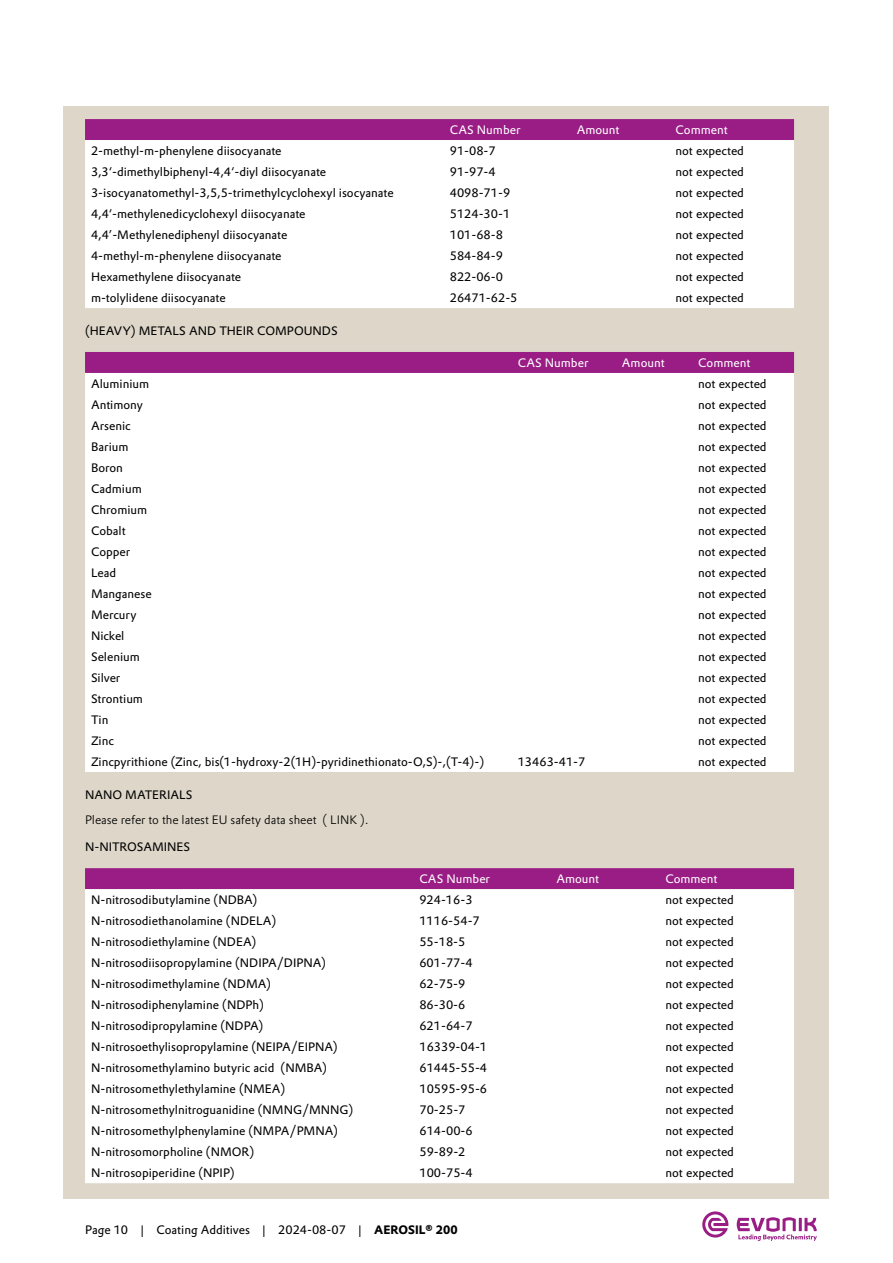
<style>
.page{position:relative;width:893px;height:1263px;background:#fff}
.page>*{position:absolute;margin:0;border:0;box-sizing:border-box;transform-origin:0 0}
.t1{font:12px "Evonik Prokyon";color:#000}
.t2{font:12px "Evonik Prokyon";color:#fff}
.t3{font:300 12px "Evonik Prokyon";color:#000}
.s1{font-weight:700}
</style>
<div class="page">
<div style="left:64px;top:106px;width:765px;height:1093px;background:#ddd6c9"></div>
<svg style="left:737px;top:1217px;width:80px;height:24px"></svg>
<svg style="left:702px;top:1211px;width:26px;height:26px"></svg>
<div style="left:85px;top:119px;width:709px;height:21px;background:#991d85"></div>
<div style="left:85px;top:140px;width:709px;height:168px;background:#fff"></div>
<div style="left:85px;top:352px;width:709px;height:21px;background:#991d85"></div>
<div style="left:85px;top:373px;width:709px;height:399px;background:#fff"></div>
<div style="left:85px;top:868px;width:709px;height:21px;background:#991d85"></div>
<div style="left:85px;top:889px;width:709px;height:294px;background:#fff"></div>
<p class="t2" style="left:450px;top:121px;width:72px">CAS Number</p>
<p class="t2" style="left:577px;top:121px;width:44px">Amount</p>
<p class="t2" style="left:675px;top:121px;width:54px">Comment</p>
<p class="t1" style="left:91px;top:142px;width:192px">2-methyl-m-phenylene diisocyanate</p>
<p class="t1" style="left:450px;top:142px;width:48px">91-08-7</p>
<p class="t1" style="left:675px;top:142px;width:70px">not expected</p>
<p class="t1" style="left:91px;top:163px;width:237px">3,3‘-dimethylbiphenyl-4,4‘-diyl diisocyanate</p>
<p class="t1" style="left:450px;top:163px;width:48px">91-97-4</p>
<p class="t1" style="left:675px;top:163px;width:70px">not expected</p>
<p class="t1" style="left:91px;top:184px;width:304px">3-isocyanatomethyl-3,5,5-trimethylcyclohexyl isocyanate</p>
<p class="t1" style="left:450px;top:184px;width:62px">4098-71-9</p>
<p class="t1" style="left:675px;top:184px;width:70px">not expected</p>
<p class="t1" style="left:91px;top:205px;width:216px">4,4‘-methylenedicyclohexyl diisocyanate</p>
<p class="t1" style="left:450px;top:205px;width:62px">5124-30-1</p>
<p class="t1" style="left:675px;top:205px;width:70px">not expected</p>
<p class="t1" style="left:91px;top:226px;width:198px">4,4’-Methylenediphenyl diisocyanate</p>
<p class="t1" style="left:450px;top:226px;width:55px">101-68-8</p>
<p class="t1" style="left:675px;top:226px;width:70px">not expected</p>
<p class="t1" style="left:91px;top:247px;width:192px">4-methyl-m-phenylene diisocyanate</p>
<p class="t1" style="left:450px;top:247px;width:55px">584-84-9</p>
<p class="t1" style="left:675px;top:247px;width:70px">not expected</p>
<p class="t1" style="left:91px;top:268px;width:152px">Hexamethylene diisocyanate</p>
<p class="t1" style="left:450px;top:268px;width:55px">822-06-0</p>
<p class="t1" style="left:675px;top:268px;width:70px">not expected</p>
<p class="t1" style="left:91px;top:289px;width:136px">m-tolylidene diisocyanate</p>
<p class="t1" style="left:450px;top:289px;width:69px">26471-62-5</p>
<p class="t1" style="left:675px;top:289px;width:70px">not expected</p>
<p class="t1" style="left:85px;top:322px;width:254px">(HEAVY) METALS AND THEIR COMPOUNDS</p>
<p class="t2" style="left:518px;top:353px;width:72px">CAS Number</p>
<p class="t2" style="left:622px;top:353px;width:44px">Amount</p>
<p class="t2" style="left:698px;top:353px;width:54px">Comment</p>
<p class="t1" style="left:91px;top:374px;width:60px">Aluminium</p>
<p class="t1" style="left:698px;top:374px;width:70px">not expected</p>
<p class="t1" style="left:91px;top:395px;width:53px">Antimony</p>
<p class="t1" style="left:698px;top:395px;width:70px">not expected</p>
<p class="t1" style="left:91px;top:416px;width:41px">Arsenic</p>
<p class="t1" style="left:698px;top:416px;width:70px">not expected</p>
<p class="t1" style="left:91px;top:437px;width:39px">Barium</p>
<p class="t1" style="left:698px;top:437px;width:70px">not expected</p>
<p class="t1" style="left:91px;top:458px;width:33px">Boron</p>
<p class="t1" style="left:698px;top:458px;width:70px">not expected</p>
<p class="t1" style="left:91px;top:479px;width:52px">Cadmium</p>
<p class="t1" style="left:698px;top:479px;width:70px">not expected</p>
<p class="t1" style="left:91px;top:500px;width:58px">Chromium</p>
<p class="t1" style="left:698px;top:500px;width:70px">not expected</p>
<p class="t1" style="left:91px;top:521px;width:36px">Cobalt</p>
<p class="t1" style="left:698px;top:521px;width:70px">not expected</p>
<p class="t1" style="left:91px;top:542px;width:41px">Copper</p>
<p class="t1" style="left:698px;top:542px;width:70px">not expected</p>
<p class="t1" style="left:91px;top:563px;width:27px">Lead</p>
<p class="t1" style="left:698px;top:563px;width:70px">not expected</p>
<p class="t1" style="left:91px;top:584px;width:62px">Manganese</p>
<p class="t1" style="left:698px;top:584px;width:70px">not expected</p>
<p class="t1" style="left:91px;top:605px;width:47px">Mercury</p>
<p class="t1" style="left:698px;top:605px;width:70px">not expected</p>
<p class="t1" style="left:91px;top:626px;width:35px">Nickel</p>
<p class="t1" style="left:698px;top:626px;width:70px">not expected</p>
<p class="t1" style="left:91px;top:647px;width:50px">Selenium</p>
<p class="t1" style="left:698px;top:647px;width:70px">not expected</p>
<p class="t1" style="left:91px;top:668px;width:31px">Silver</p>
<p class="t1" style="left:698px;top:668px;width:70px">not expected</p>
<p class="t1" style="left:91px;top:689px;width:53px">Strontium</p>
<p class="t1" style="left:698px;top:689px;width:70px">not expected</p>
<p class="t1" style="left:91px;top:710px;width:19px">Tin</p>
<p class="t1" style="left:698px;top:710px;width:70px">not expected</p>
<p class="t1" style="left:91px;top:731px;width:24px">Zinc</p>
<p class="t1" style="left:698px;top:731px;width:70px">not expected</p>
<p class="t1" style="left:91px;top:752px;width:395px">Zincpyrithione (Zinc, bis(1-hydroxy-2(1H)-pyridinethionato-O,S)-,(T-4)-)</p>
<p class="t1" style="left:518px;top:752px;width:69px">13463-41-7</p>
<p class="t1" style="left:698px;top:752px;width:70px">not expected</p>
<p class="t1" style="left:85px;top:785px;width:109px">NANO MATERIALS</p>
<p class="t3" style="left:85px;top:811px;width:285px">Please refer to the latest EU safety data sheet ( LINK ).</p>
<p class="t1" style="left:85px;top:838px;width:107px">N-NITROSAMINES</p>
<p class="t2" style="left:419px;top:870px;width:72px">CAS Number</p>
<p class="t2" style="left:556px;top:870px;width:44px">Amount</p>
<p class="t2" style="left:665px;top:870px;width:54px">Comment</p>
<p class="t1" style="left:91px;top:891px;width:168px">N-nitrosodibutylamine (NDBA)</p>
<p class="t1" style="left:419px;top:891px;width:55px">924-16-3</p>
<p class="t1" style="left:665px;top:891px;width:70px">not expected</p>
<p class="t1" style="left:91px;top:912px;width:187px">N-nitrosodiethanolamine (NDELA)</p>
<p class="t1" style="left:419px;top:912px;width:62px">1116-54-7</p>
<p class="t1" style="left:665px;top:912px;width:70px">not expected</p>
<p class="t1" style="left:91px;top:933px;width:167px">N-nitrosodiethylamine (NDEA)</p>
<p class="t1" style="left:419px;top:933px;width:48px">55-18-5</p>
<p class="t1" style="left:665px;top:933px;width:70px">not expected</p>
<p class="t1" style="left:91px;top:954px;width:236px">N-nitrosodiisopropylamine (NDIPA/DIPNA)</p>
<p class="t1" style="left:419px;top:954px;width:55px">601-77-4</p>
<p class="t1" style="left:665px;top:954px;width:70px">not expected</p>
<p class="t1" style="left:91px;top:975px;width:181px">N-nitrosodimethylamine (NDMA)</p>
<p class="t1" style="left:419px;top:975px;width:48px">62-75-9</p>
<p class="t1" style="left:665px;top:975px;width:70px">not expected</p>
<p class="t1" style="left:91px;top:996px;width:174px">N-nitrosodiphenylamine (NDPh)</p>
<p class="t1" style="left:419px;top:996px;width:48px">86-30-6</p>
<p class="t1" style="left:665px;top:996px;width:70px">not expected</p>
<p class="t1" style="left:91px;top:1017px;width:174px">N-nitrosodipropylamine (NDPA)</p>
<p class="t1" style="left:419px;top:1017px;width:55px">621-64-7</p>
<p class="t1" style="left:665px;top:1017px;width:70px">not expected</p>
<p class="t1" style="left:91px;top:1038px;width:248px">N-nitrosoethylisopropylamine (NEIPA/EIPNA)</p>
<p class="t1" style="left:419px;top:1038px;width:69px">16339-04-1</p>
<p class="t1" style="left:665px;top:1038px;width:70px">not expected</p>
<p class="t1" style="left:91px;top:1059px;width:237px">N-nitrosomethylamino butyric acid (NMBA)</p>
<p class="t1" style="left:419px;top:1059px;width:69px">61445-55-4</p>
<p class="t1" style="left:665px;top:1059px;width:70px">not expected</p>
<p class="t1" style="left:91px;top:1080px;width:195px">N-nitrosomethylethylamine (NMEA)</p>
<p class="t1" style="left:419px;top:1080px;width:69px">10595-95-6</p>
<p class="t1" style="left:665px;top:1080px;width:70px">not expected</p>
<p class="t1" style="left:91px;top:1101px;width:264px">N-nitrosomethylnitroguanidine (NMNG/MNNG)</p>
<p class="t1" style="left:419px;top:1101px;width:48px">70-25-7</p>
<p class="t1" style="left:665px;top:1101px;width:70px">not expected</p>
<p class="t1" style="left:91px;top:1122px;width:248px">N-nitrosomethylphenylamine (NMPA/PMNA)</p>
<p class="t1" style="left:419px;top:1122px;width:55px">614-00-6</p>
<p class="t1" style="left:665px;top:1122px;width:70px">not expected</p>
<p class="t1" style="left:91px;top:1143px;width:164px">N-nitrosomorpholine (NMOR)</p>
<p class="t1" style="left:419px;top:1143px;width:48px">59-89-2</p>
<p class="t1" style="left:665px;top:1143px;width:70px">not expected</p>
<p class="t1" style="left:91px;top:1164px;width:145px">N-nitrosopiperidine (NPIP)</p>
<p class="t1" style="left:419px;top:1164px;width:55px">100-75-4</p>
<p class="t1" style="left:666px;top:1164px;width:70px">not expected</p>
<p class="t1" style="left:85px;top:1220px;width:374px">Page 10 | Coating Additives | 2024-08-07 | <span class="s1">AEROSIL® 200</span></p>
</div>
